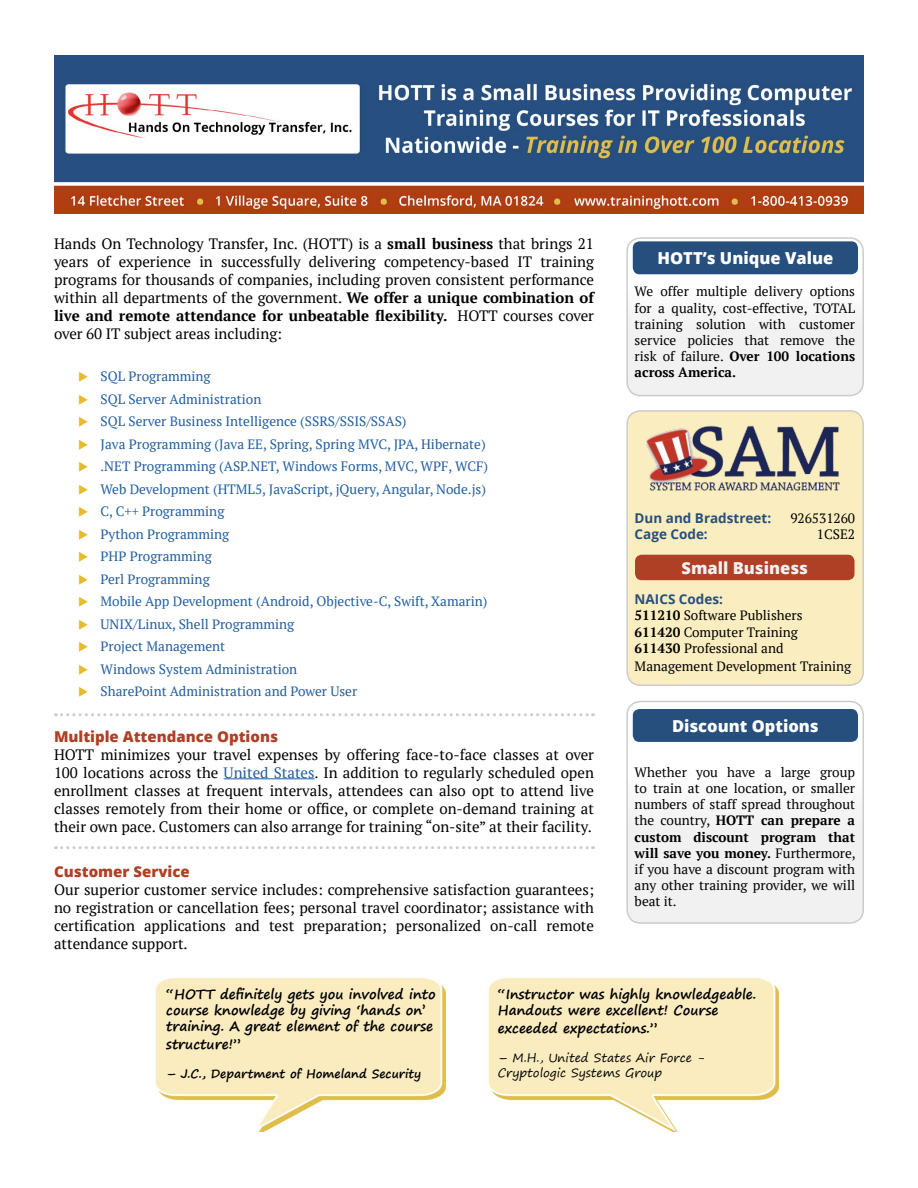
<style>
.page{position:relative;width:918px;height:1188px;background:#fff}
.page>*{position:absolute;margin:0;border:0;box-sizing:border-box;transform-origin:0 0}
.t1{font:800 16.5px "Open Sans";color:#fff}
.t2{font:800 16.5px "Open Sans";color:#f1f1f1}
.t3{font:15px/18px "PT Serif";color:#000;text-align:justify}
.t4{font:800 15px "Open Sans";color:#af3f25}
.t5{font:13.5px/16.2px "PT Serif";color:#000;text-align:justify}
.t6{font:13.5px "PT Serif";color:#215e9e}
.t7{font:700 13.5px/16.2px "Segoe Print";color:#000}
.t8{font:700 13.5px "Open Sans";color:#274f7d}
.t9{font:12px/14.4px "Segoe Print";color:#000}
.t10{font:700 12px "Segoe Print";color:#000}
.s1{font-weight:700}
.s2{color:#e6bc2d}
.s3{color:#215e9e}
</style>
<div class="page">
<img style="left:54px;top:55px;width:810px;height:158px">
<hr style="left:224px;top:778px;width:91px;height:1px;background:#215e9e">
<svg style="left:629px;top:240px;width:234px;height:156px"></svg>
<div style="left:626px;top:237px;width:238px;height:159px;border:2px solid #cdcccb;border-radius:14px"></div>
<div style="left:633px;top:241px;width:225px;height:33px;background:#274f7d;border-radius:7px"></div>
<div style="left:627px;top:411px;width:236px;height:274px;background:#faedbf;border-radius:14px"></div>
<div style="left:626px;top:410px;width:238px;height:276px;border:2px solid #cdcccb;border-radius:14px"></div>
<img style="left:646px;top:425px;width:194px;height:66px">
<svg style="left:629px;top:701px;width:233px;height:220px"></svg>
<div style="left:626px;top:701px;width:238px;height:223px;border:2px solid #cdcccb;border-radius:14px"></div>
<div style="left:633px;top:709px;width:225px;height:33px;background:#274f7d;border-radius:7px"></div>
<svg style="left:56px;top:713px;width:537px;height:3px"></svg>
<svg style="left:56px;top:846px;width:537px;height:3px"></svg>
<img style="left:155px;top:978px;width:625px;height:153px">
<div style="left:635px;top:555px;width:220px;height:25px;background:#af3f25;border-radius:7px"></div>
<p class="t3" style="left:54px;top:235px;width:542px">Hands On Technology Transfer, Inc. (HOTT) is a <span class="s1">small business</span> that brings 21 years of experience in successfully delivering competency-based IT training programs for thousands of companies, including proven consistent performance within all departments of the government. <span class="s1">We offer a unique combination of live and remote attendance for unbeatable flexibility.</span> HOTT courses cover over 60 IT subject areas including:</p>
<p class="t6" style="left:78px;top:368px;width:134px"><span class="s2">◆</span> SQL Programming</p>
<p class="t6" style="left:78px;top:390px;width:185px"><span class="s2">◆</span> SQL Server Administration</p>
<p class="t6" style="left:78px;top:413px;width:330px"><span class="s2">◆</span> SQL Server Business Intelligence (SSRS/SSIS/SSAS)</p>
<p class="t6" style="left:78px;top:435px;width:409px"><span class="s2">◆</span> Java Programming (Java EE, Spring, Spring MVC, JPA, Hibernate)</p>
<p class="t6" style="left:78px;top:458px;width:412px"><span class="s2">◆</span> .NET Programming (ASP.NET, Windows Forms, MVC, WPF, WCF)</p>
<p class="t6" style="left:78px;top:480px;width:410px"><span class="s2">◆</span> Web Development (HTML5, JavaScript, jQuery, Angular, Node.js)</p>
<p class="t6" style="left:78px;top:503px;width:148px"><span class="s2">◆</span> C, C++ Programming</p>
<p class="t6" style="left:78px;top:525px;width:153px"><span class="s2">◆</span> Python Programming</p>
<p class="t6" style="left:78px;top:548px;width:136px"><span class="s2">◆</span> PHP Programming</p>
<p class="t6" style="left:78px;top:570px;width:133px"><span class="s2">◆</span> Perl Programming</p>
<p class="t6" style="left:78px;top:593px;width:411px"><span class="s2">◆</span> Mobile App Development (Android, Objective-C, Swift, Xamarin)</p>
<p class="t6" style="left:78px;top:615px;width:218px"><span class="s2">◆</span> UNIX/Linux, Shell Programming</p>
<p class="t6" style="left:78px;top:638px;width:149px"><span class="s2">◆</span> Project Management</p>
<p class="t6" style="left:78px;top:660px;width:221px"><span class="s2">◆</span> Windows System Administration</p>
<p class="t6" style="left:78px;top:683px;width:281px"><span class="s2">◆</span> SharePoint Administration and Power User</p>
<p class="t4" style="left:54px;top:725px;width:226px">Multiple Attendance Options</p>
<p class="t3" style="left:54px;top:745px;width:542px">HOTT minimizes your travel expenses by offering face-to-face classes at over 100 locations across the <span class="s3">United States</span>. In addition to regularly scheduled open enrollment classes at frequent intervals, attendees can also opt to attend live classes remotely from their home or office, or complete on-demand training at their own pace. Customers can also arrange for training “on-site” at their facility.</p>
<p class="t4" style="left:54px;top:860px;width:137px">Customer Service</p>
<p class="t3" style="left:54px;top:881px;width:542px">Our superior customer service includes: comprehensive satisfaction guarantees; no registration or cancellation fees; personal travel coordinator; assistance with certification applications and test preparation; personalized on-call remote attendance support.</p>
<p class="t1" style="left:657px;top:246px;width:177px">HOTT’s Unique Value</p>
<p class="t5" style="left:635px;top:283px;width:222px">We offer multiple delivery options for a quality, cost-effective, TOTAL training solution with customer service policies that remove the risk of failure. <span class="s1">Over 100 locations across America.</span></p>
<p class="t8" style="left:635px;top:509px;width:138px">Dun and Bradstreet:</p>
<p class="t5" style="left:790px;top:510px;width:66px">926531260</p>
<p class="t8" style="left:635px;top:525px;width:75px">Cage Code:</p>
<p class="t5" style="left:817px;top:526px;width:40px">1CSE2</p>
<p class="t2" style="left:681px;top:555px;width:128px">Small Business</p>
<p class="t8" style="left:635px;top:590px;width:90px">NAICS Codes:</p>
<p class="t5" style="left:635px;top:607px;width:169px;text-align:left"><span class="s1">511210</span> Software Publishers<br><span class="s1">611420</span> Computer Training<br><span class="s1">611430</span> Professional and</p>
<p class="t5" style="left:635px;top:658px;width:218px">Management Development Training</p>
<p class="t1" style="left:672px;top:713px;width:148px">Discount Options</p>
<p class="t5" style="left:635px;top:764px;width:223px">Whether you have a large group to train at one location, or smaller numbers of staff spread throughout the country, <span class="s1">HOTT can prepare a custom discount program that will save you money.</span> Furthermore, if you have a discount program with any other training provider, we will beat it.</p>
<p class="t7" style="left:166px;top:985px;width:271px">“HOTT definitely gets you involved into course knowledge by giving ‘hands on’ training. A great element of the course</p>
<p class="t7" style="left:166px;top:1036px;width:76px">structure!”</p>
<p class="t10" style="left:166px;top:1063px;width:256px">– J.C., Department of Homeland Security</p>
<p class="t7" style="left:498px;top:985px;width:260px">“Instructor was highly knowledgeable.<br>Handouts were excellent! Course</p>
<p class="t7" style="left:498px;top:1019px;width:161px">exceeded expectations.”</p>
<p class="t9" style="left:498px;top:1050px;width:208px">– M.H., United States Air Force -<br>Cryptologic Systems Group</p>
</div>
